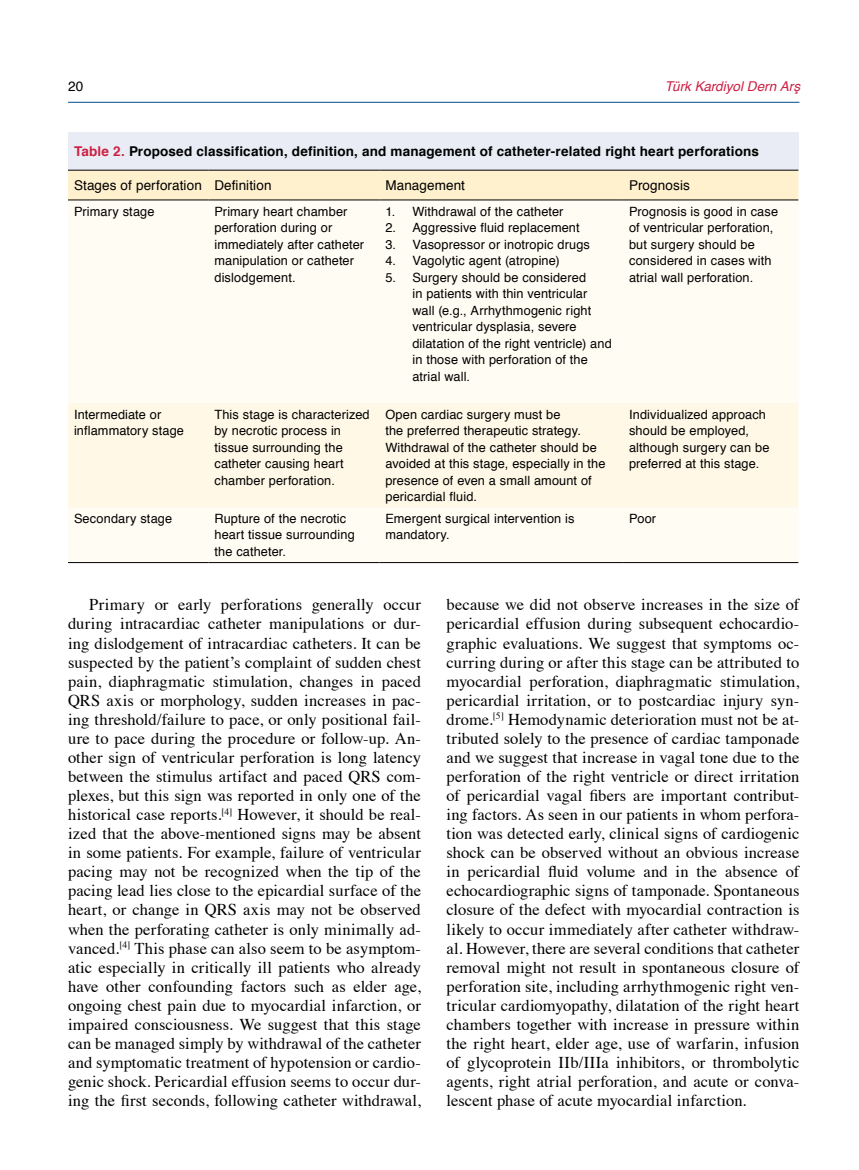
<style>
.page{position:relative;width:859px;height:1170px;background:#fff}
.page>*{position:absolute;margin:0;border:0;box-sizing:border-box;transform-origin:0 0}
.t1{font:16.5px/19px "Times";letter-spacing:.005em;color:#000;text-align:justify}
.t2{font:700 13.5px "Helvetica";letter-spacing:.01em;color:#000}
.t3{font:13.5px "Helvetica";letter-spacing:.01em;color:#000}
.t4{font:italic 13.5px "Helvetica";letter-spacing:-.005em;color:#cd1f43}
.t5{font:12.75px/16.5px "Helvetica";letter-spacing:.01em;color:#000}
.s1{color:#cd1f43}
</style>
<div class="page">
<hr style="left:68px;top:102px;width:731px;height:1px;background:#004b88">
<div style="left:68px;top:132px;width:730px;height:38px;background:#e9ecf4"></div>
<div style="left:68px;top:171px;width:730px;height:29px;background:#fff1ce"></div>
<div style="left:68px;top:201px;width:730px;height:361px;background:#fffcf3"></div>
<div style="left:68px;top:403px;width:730px;height:104px;background:#fff8e7"></div>
<hr style="left:68px;top:170px;width:140px;height:1px;background:#000">
<hr style="left:208px;top:170px;width:171px;height:1px;background:#000">
<hr style="left:379px;top:170px;width:244px;height:1px;background:#000">
<hr style="left:623px;top:170px;width:175px;height:1px;background:#000">
<hr style="left:68px;top:200px;width:140px;height:1px;background:#000">
<hr style="left:208px;top:200px;width:171px;height:1px;background:#000">
<hr style="left:379px;top:200px;width:244px;height:1px;background:#000">
<hr style="left:623px;top:200px;width:175px;height:1px;background:#000">
<hr style="left:68px;top:562px;width:140px;height:1px;background:#000">
<hr style="left:208px;top:562px;width:171px;height:1px;background:#000">
<hr style="left:379px;top:562px;width:244px;height:1px;background:#000">
<hr style="left:623px;top:562px;width:175px;height:1px;background:#000">
<p class="t3" style="left:68px;top:76px;width:17px">20</p>
<p class="t4" style="left:665px;top:76px;width:137px">Türk Kardiyol Dern Arş</p>
<p class="t2" style="left:74px;top:140px;width:686px"><span class="s1">Table 2.</span> Proposed classification, definition, and management of catheter-related right heart perforations</p>
<p class="t3" style="left:74px;top:175px;width:199px">Stages of perforation Definition</p>
<p class="t3" style="left:385px;top:175px;width:81px">Management</p>
<p class="t3" style="left:629px;top:175px;width:62px">Prognosis</p>
<p class="t5" style="left:74px;top:203px;width:82px">Primary stage</p>
<p class="t5" style="left:214px;top:203px;width:151px">Primary heart chamber perforation during or immediately after catheter manipulation or catheter dislodgement.</p>
<p class="t5" style="left:385px;top:203px;width:180px">1. Withdrawal of the catheter</p>
<p class="t5" style="left:629px;top:203px;width:151px">Prognosis is good in case of ventricular perforation, but surgery should be considered in cases with atrial wall perforation.</p>
<p class="t5" style="left:385px;top:220px;width:196px">2. Aggressive fluid replacement</p>
<p class="t5" style="left:385px;top:236px;width:206px">3. Vasopressor or inotropic drugs</p>
<p class="t5" style="left:385px;top:253px;width:176px">4. Vagolytic agent (atropine)</p>
<p class="t5" style="left:412px;top:269px;width:201px;text-indent:-27px">5. Surgery should be considered<br>in patients with thin ventricular wall (e.g., Arrhythmogenic right ventricular dysplasia, severe dilatation of the right ventricle) and in those with perforation of the atrial wall.</p>
<p class="t5" style="left:74px;top:406px;width:112px">Intermediate or inflammatory stage</p>
<p class="t5" style="left:214px;top:406px;width:157px">This stage is characterized by necrotic process in tissue surrounding the catheter causing heart chamber perforation.</p>
<p class="t5" style="left:385px;top:406px;width:222px">Open cardiac surgery must be<br>the preferred therapeutic strategy.<br>Withdrawal of the catheter should be avoided at this stage, especially in the presence of even a small amount of pericardial fluid.</p>
<p class="t5" style="left:629px;top:406px;width:142px">Individualized approach should be employed, although surgery can be preferred at this stage.</p>
<p class="t5" style="left:74px;top:510px;width:100px">Secondary stage</p>
<p class="t5" style="left:214px;top:510px;width:142px">Rupture of the necrotic heart tissue surrounding the catheter.</p>
<p class="t5" style="left:385px;top:510px;width:191px">Emergent surgical intervention is mandatory.</p>
<p class="t5" style="left:629px;top:510px;width:29px">Poor</p>
<p class="t1" style="left:68px;top:594px;width:354px;text-indent:21px">Primary or early perforations generally occur during intracardiac catheter manipulations or dur&shy;ing dislodgement of intracardiac catheters. It can be suspected by the patient’s complaint of sudden chest pain, diaphragmatic stimulation, changes in paced QRS axis or morphology, sudden increases in pac&shy;ing threshold/failure to pace, or only positional fail&shy;ure to pace during the procedure or follow-up. An&shy;other sign of ventricular perforation is long latency between the stimulus artifact and paced QRS com&shy;plexes, but this sign was reported in only one of the historical case reports.<sup>[4]</sup> However, it should be real&shy;ized that the above-mentioned signs may be absent in some patients. For example, failure of ventricular pacing may not be recognized when the tip of the pacing lead lies close to the epicardial surface of the heart, or change in QRS axis may not be observed when the perforating catheter is only minimally ad&shy;vanced.<sup>[4]</sup> This phase can also seem to be asymptom&shy;atic especially in critically ill patients who already have other confounding factors such as elder age, ongoing chest pain due to myocardial infarction, or impaired consciousness. We suggest that this stage can be managed simply by withdrawal of the catheter and symptomatic treatment of hypotension or cardio&shy;genic shock. Pericardial effusion seems to occur dur&shy;ing the first seconds, following catheter withdrawal,</p>
<p class="t1" style="left:446px;top:594px;width:354px">because we did not observe increases in the size of pericardial effusion during subsequent echocardio&shy;graphic evaluations. We suggest that symptoms oc&shy;curring during or after this stage can be attributed to myocardial perforation, diaphragmatic stimulation, pericardial irritation, or to postcardiac injury syn&shy;drome.<sup>[5]</sup> Hemodynamic deterioration must not be at&shy;tributed solely to the presence of cardiac tamponade and we suggest that increase in vagal tone due to the perforation of the right ventricle or direct irritation of pericardial vagal fibers are important contribut&shy;ing factors. As seen in our patients in whom perfora&shy;tion was detected early, clinical signs of cardiogenic shock can be observed without an obvious increase in pericardial fluid volume and in the absence of echocardiographic signs of tamponade. Spontaneous closure of the defect with myocardial contraction is likely to occur immediately after catheter withdraw&shy;al. However, there are several conditions that catheter removal might not result in spontaneous closure of perforation site, including arrhythmogenic right ven&shy;tricular cardiomyopathy, dilatation of the right heart chambers together with increase in pressure within the right heart, elder age, use of warfarin, infusion of glycoprotein IIb/IIIa inhibitors, or thrombolytic agents, right atrial perforation, and acute or conva&shy;lescent phase of acute myocardial infarction.</p>
</div>
